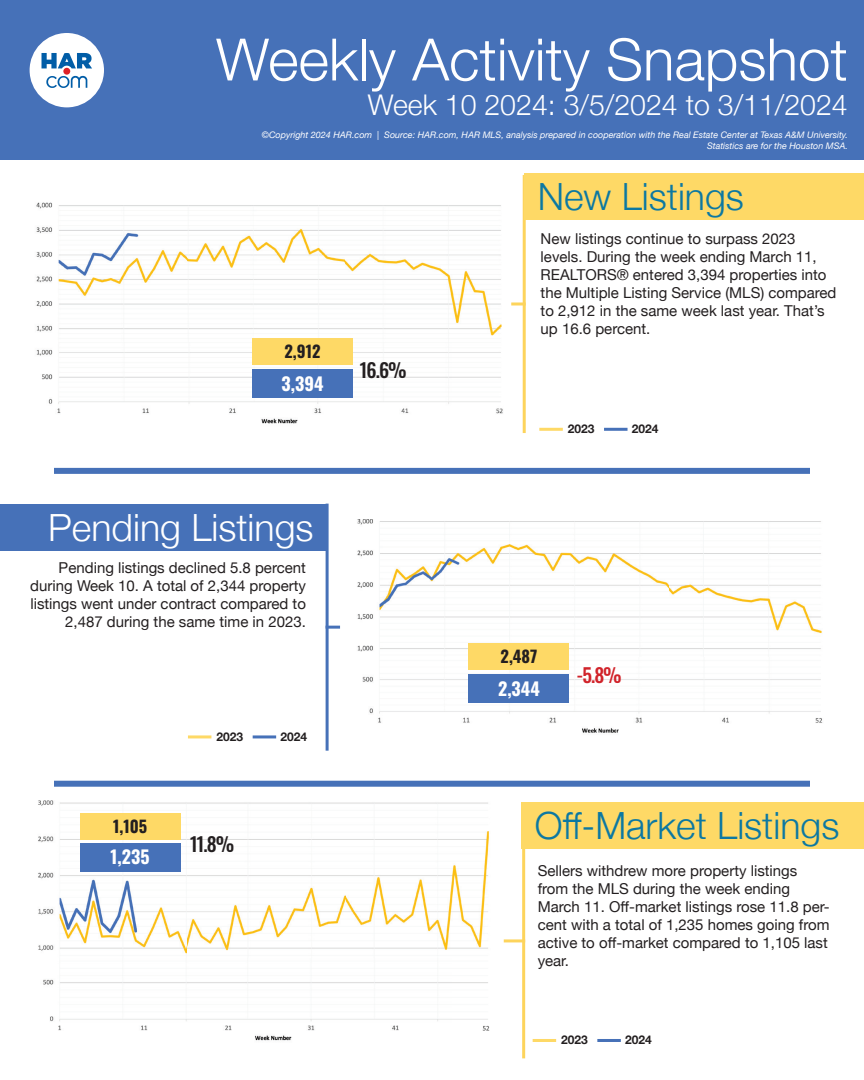
<style>
.page{position:relative;width:864px;height:1080px;background:#fff}
.page>*{position:absolute;margin:0;border:0;box-sizing:border-box;transform-origin:0 0}
.t1{font:300 58.5px "Helvetica Neue";color:#fff}
.t2{font:300 37.5px "Helvetica Neue";color:#0c78a2}
.t3{font:300 37.5px "Helvetica Neue";color:#fff}
.t4{font:300 28.5px "Helvetica Neue";color:#fff}
.t5{font:500 19.5px "Oswald";color:#231f20}
.t6{font:500 19.5px "Oswald";color:#d1232a}
.t7{font:700 18px "Oswald";color:#fff}
.t8{font:700 16.5px "Oswald";color:#231f20}
.t9{font:15px/18px "Helvetica Neue";color:#231f20}
.t10{font:700 12px "Helvetica Neue";color:#231f20}
.t11{font:italic 9px/10.8px "Helvetica Neue";color:#fff;text-align:right}
</style>
<div class="page">
<img style="left:36px;top:202px;width:467px;height:222px">
<img style="left:357px;top:519px;width:466px;height:214px">
<img style="left:38px;top:800px;width:467px;height:241px">
<div style="left:0;top:0;width:864px;height:160px;background:#4671b8"></div>
<div style="left:30px;top:33px;width:74px;height:74px;background:#fff;border-radius:50%"></div>
<div style="left:63px;top:68px;width:7px;height:7px;background:#df2127;border-radius:50%"></div>
<svg style="left:46px;top:76px;width:41px;height:12px"></svg>
<svg style="left:42px;top:53px;width:50px;height:15px"></svg>
<hr style="left:523px;top:175px;width:3px;height:258px;background:#fdd45c">
<hr style="left:511px;top:302px;width:15px;height:3px;background:#fdd45c">
<hr style="left:326px;top:504px;width:3px;height:247px;background:#4671b8">
<hr style="left:326px;top:626px;width:14px;height:3px;background:#4671b8">
<hr style="left:522px;top:823px;width:3px;height:235px;background:#fdd45c">
<hr style="left:504px;top:939px;width:21px;height:3px;background:#fdd45c">
<div style="left:524px;top:173px;width:340px;height:47px;background:#fed966"></div>
<div style="left:521px;top:802px;width:343px;height:47px;background:#fed966"></div>
<div style="left:0;top:504px;width:327px;height:47px;background:#4671b8"></div>
<div style="left:252px;top:338px;width:101px;height:27px;background:#fed966"></div>
<div style="left:469px;top:643px;width:100px;height:27px;background:#fed966"></div>
<div style="left:80px;top:813px;width:100px;height:27px;background:#fed966"></div>
<div style="left:252px;top:370px;width:101px;height:28px;background:#4671b8"></div>
<div style="left:469px;top:675px;width:100px;height:28px;background:#4671b8"></div>
<div style="left:80px;top:843px;width:100px;height:28px;background:#4671b8"></div>
<div style="left:54px;top:468px;width:756px;height:6px;background:#4671b8"></div>
<div style="left:54px;top:781px;width:756px;height:6px;background:#4671b8"></div>
<hr style="left:539px;top:428px;width:24px;height:3px;background:#fed966">
<hr style="left:604px;top:428px;width:24px;height:3px;background:#4671b8">
<hr style="left:188px;top:735px;width:23px;height:3px;background:#fed966">
<hr style="left:253px;top:735px;width:23px;height:3px;background:#4671b8">
<hr style="left:533px;top:1039px;width:23px;height:3px;background:#fed966">
<hr style="left:597px;top:1039px;width:24px;height:3px;background:#4671b8">
<h1 class="t1" style="left:216px;top:12px;width:633px">Weekly Activity Snapshot</h1>
<h3 class="t4" style="left:368px;top:82px;width:482px">Week 10 2024: 3/5/2024 to 3/11/2024</h3>
<p class="t11" style="left:262px;top:130px;width:588px">©Copyright 2024 HAR.com | Source: HAR.com, HAR MLS, analysis prepared in cooperation with the Real Estate Center at Texas A&amp;M University.<br>Statistics are for the Houston MSA.</p>
<h2 class="t2" style="left:538px;top:167px;width:208px">New Listings</h2>
<p class="t8" style="left:284px;top:343px;width:38px">2,912</p>
<p class="t7" style="left:282px;top:375px;width:43px">3,394</p>
<h3 class="t5" style="left:360px;top:360px;width:48px">16.6%</h3>
<h2 class="t3" style="left:48px;top:497px;width:267px">Pending Listings</h2>
<p class="t9" style="left:30px;top:559px;width:277px;text-align:right">Pending listings declined 5.8 percent during Week 10. A total of 2,344 property listings went under contract compared to 2,487 during the same time in 2023.</p>
<p class="t8" style="left:113px;top:818px;width:36px">1,105</p>
<p class="t7" style="left:111px;top:848px;width:40px">1,235</p>
<p class="t10" style="left:216px;top:727px;width:28px">2023</p>
<p class="t10" style="left:280px;top:727px;width:28px">2024</p>
<h3 class="t5" style="left:190px;top:834px;width:46px">11.8%</h3>
<p class="t9" style="left:541px;top:230px;width:297px">New listings continue to surpass 2023 levels. During the week ending March 11, REALTORS® entered 3,394 properties into the Multiple Listing Service (MLS) compared to 2,912 in the same week last year. That’s up 16.6 percent.</p>
<p class="t10" style="left:568px;top:419px;width:28px">2023</p>
<p class="t10" style="left:632px;top:419px;width:28px">2024</p>
<p class="t8" style="left:501px;top:648px;width:38px">2,487</p>
<p class="t7" style="left:498px;top:679px;width:43px">2,344</p>
<h3 class="t6" style="left:576px;top:665px;width:47px">-5.8%</h3>
<h2 class="t2" style="left:535px;top:795px;width:306px">Off-Market Listings</h2>
<p class="t9" style="left:538px;top:862px;width:294px">Sellers withdrew more property listings from the MLS during the week ending March 11. Off-market listings rose 11.8 per&shy;cent with a total of 1,235 homes going from active to off-market compared to 1,105 last year.</p>
<p class="t10" style="left:561px;top:1031px;width:28px">2023</p>
<p class="t10" style="left:625px;top:1031px;width:28px">2024</p>
</div>
